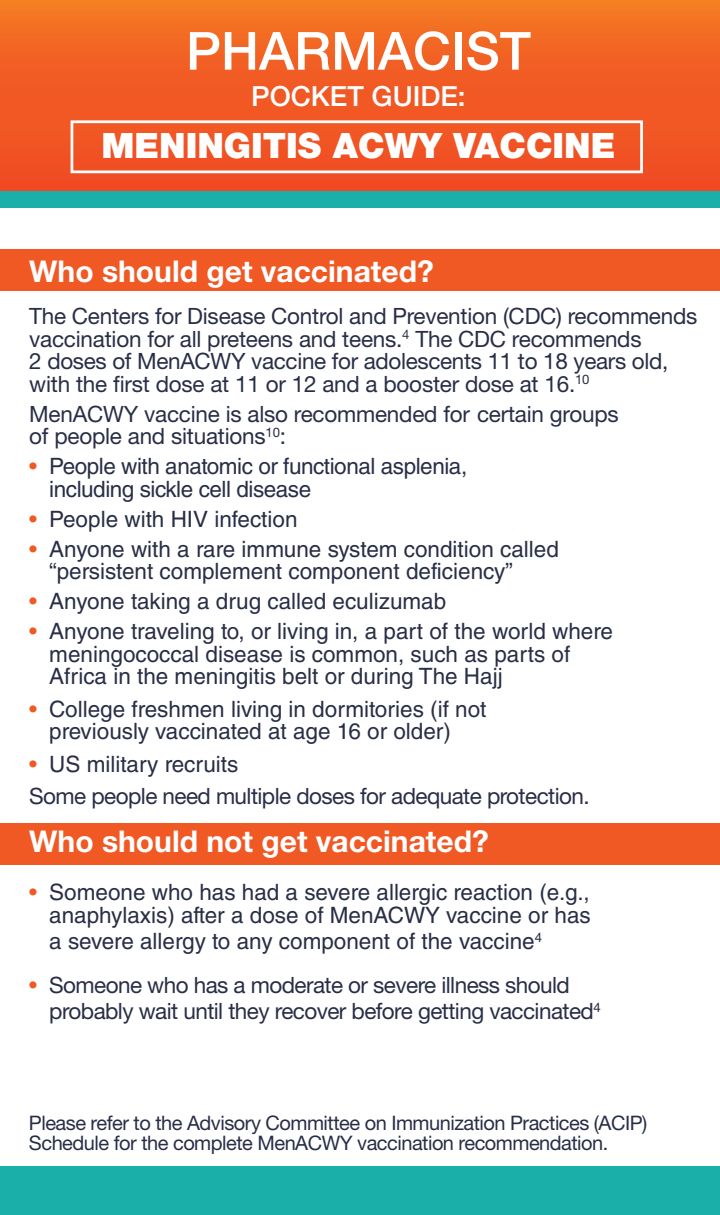
<style>
.page{position:relative;width:720px;height:1215px;background:#fff}
.page>*{position:absolute;margin:0;border:0;box-sizing:border-box;transform-origin:0 0}
.t1{font:500 52.5px "Helvetica Neue LT Std";color:#fff}
.t2{font:900 35px "Helvetica Neue LT Std";color:#fff}
.t3{font:700 30px "Helvetica Neue LT Std";color:#fff}
.t4{font:500 27.75px "Helvetica Neue LT Std";color:#fff}
.t5{font:22.5px/22.5px "Helvetica LT Std";color:#282e46}
.t6{font:22.5px/22.5px "Helvetica Neue LT Std";letter-spacing:-.015em;color:#282e46}
.t7{font:22.5px/22.5px "Helvetica LT Std";letter-spacing:-.02em;color:#282e46}
.t8{font:20px/20px "Helvetica Neue LT Std";letter-spacing:-.025em;color:#282e46}
.s1{color:#f15924}
.s2{font-family:"Helvetica LT Std";color:#f15924}
</style>
<div class="page">
<div style="left:0;top:823px;width:720px;height:42px;background:#f15924"></div>
<div style="left:0;top:250px;width:720px;height:41px;background:#f15924"></div>
<div style="left:0;top:0;width:720px;height:196px;background:linear-gradient(to bottom,#f37423,#ef4624)"></div>
<div style="left:0;top:1167px;width:720px;height:48px;background:#1bafa9"></div>
<div style="left:71px;top:120px;width:572px;height:53px;border:3px solid #fff"></div>
<div style="left:0;top:192px;width:720px;height:16px;background:#1bafa9"></div>
<h1 class="t1" style="left:186px;top:20px;width:347px">PHARMACIST</h1>
<p class="t4" style="left:251px;top:80px;width:216px">POCKET GUIDE:</p>
<h2 class="t2" style="left:101px;top:125px;width:516px">MENINGITIS ACWY VACCINE</h2>
<h3 class="t3" style="left:29px;top:252px;width:406px">Who should get vaccinated?</h3>
<p class="t6" style="left:29px;top:305px;width:670px">The Centers for Disease Control and Prevention (CDC) recommends vaccination for all preteens and teens.<sup>4</sup> The CDC recommends<br>2 doses of MenACWY vaccine for adolescents 11 to 18 years old, with the first dose at 11 or 12 and a booster dose at 16.<sup>10</sup></p>
<p class="t6" style="left:29px;top:402px;width:591px">MenACWY vaccine is also recommended for certain groups of people and situations<sup>10</sup>:</p>
<p class="t7" style="left:49px;top:455px;width:420px;text-indent:-20px"><span class="s1">•</span> People with anatomic or functional asplenia, including sickle cell disease</p>
<p class="t5" style="left:29px;top:508px;width:270px"><span class="s1">•</span> People with HIV infection</p>
<p class="t5" style="left:49px;top:538px;width:511px;text-indent:-20px"><span class="s1">•</span> Anyone with a rare immune system condition called “persistent complement component deficiency”</p>
<p class="t5" style="left:29px;top:590px;width:419px"><span class="s1">•</span> Anyone taking a drug called eculizumab</p>
<p class="t5" style="left:49px;top:620px;width:565px;text-indent:-20px"><span class="s1">•</span> Anyone traveling to, or living in, a part of the world where meningococcal disease is common, such as parts of<br>Africa in the meningitis belt or during The Hajj</p>
<p class="t5" style="left:49px;top:697px;width:439px;text-indent:-20px"><span class="s1">•</span> College freshmen living in dormitories (if not previously vaccinated at age 16 or older)</p>
<p class="t5" style="left:29px;top:752px;width:211px"><span class="s1">•</span> US military recruits</p>
<p class="t6" style="left:29px;top:785px;width:562px">Some people need multiple doses for adequate protection.</p>
<h3 class="t3" style="left:29px;top:822px;width:461px">Who should not get vaccinated?</h3>
<p class="t5" style="left:29px;top:881px;width:563px;text-align:right"><span class="s1">•</span> Someone who has had a severe allergic reaction (e.g., anaphylaxis) after a dose of MenACWY vaccine or has</p>
<p class="t5" style="left:49px;top:930px;width:494px">a severe allergy to any component of the vaccine<sup>4</sup></p>
<p class="t6" style="left:49px;top:972px;width:553px;line-height:26.2px;text-indent:-20px"><span class="s2">•</span> Someone who has a moderate or severe illness should probably wait until they recover before getting vaccinated<sup>4</sup></p>
<p class="t8" style="left:29px;top:1112px;width:620px">Please refer to the Advisory Committee on Immunization Practices (ACIP)<br>Schedule for the complete MenACWY vaccination recommendation.</p>
</div>
